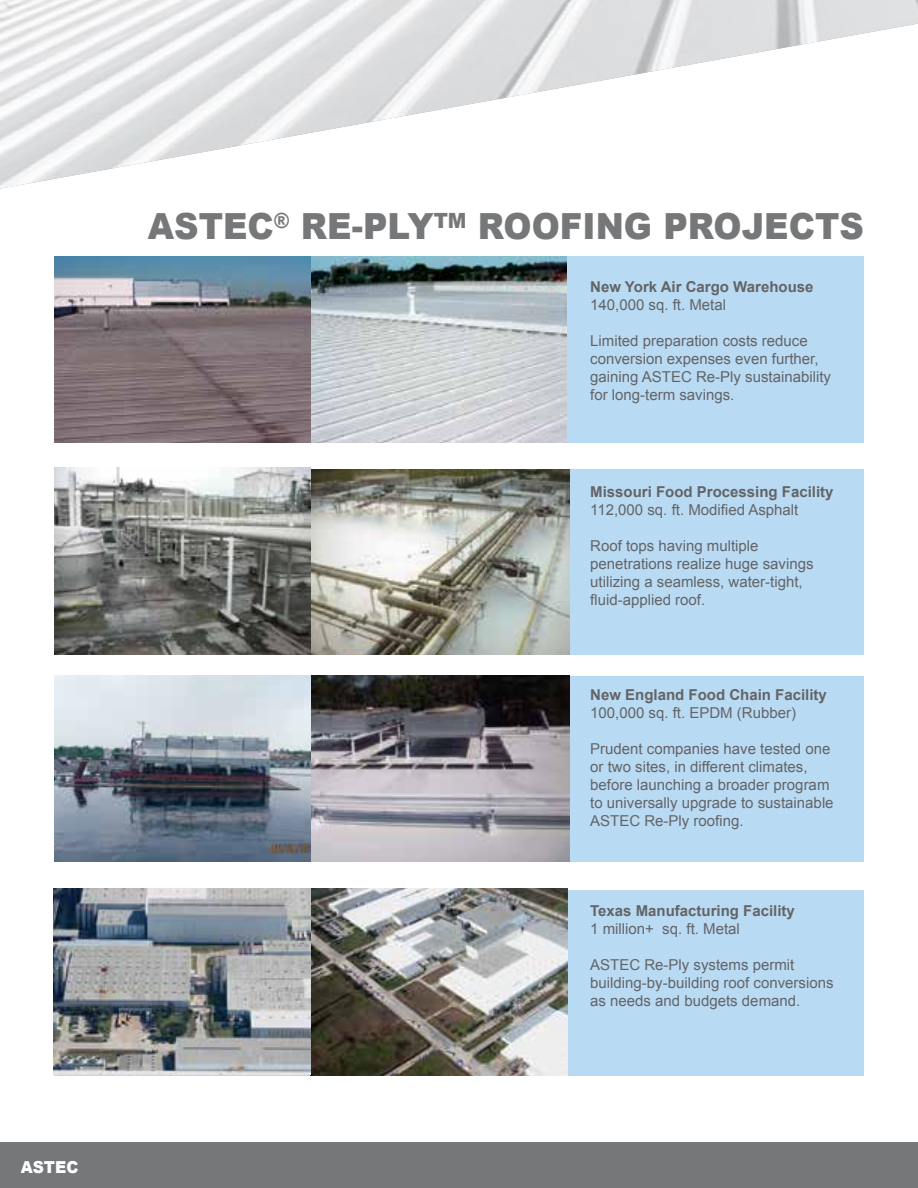
<style>
.page{position:relative;width:918px;height:1188px;background:#fff}
.page>*{position:absolute;margin:0;border:0;box-sizing:border-box;transform-origin:0 0}
.t1{font:900 36px "Arial";color:#757779;scale:.94 1}
.t2{font:900 16.5px "Arial";color:#fff;scale:.94 1}
.t3{font:15px/18px "Arial";color:#636466}
.t4{font:700 15px "Arial";color:#636466}
</style>
<div class="page">
<img style="left:0;top:0;width:918px;height:189px">
<div style="left:54px;top:256px;width:810px;height:187px;background:#b9daf3"></div>
<div style="left:54px;top:469px;width:810px;height:185px;background:#b9daf3"></div>
<div style="left:54px;top:676px;width:810px;height:186px;background:#b9daf3"></div>
<div style="left:54px;top:890px;width:810px;height:186px;background:#b9daf3"></div>
<img style="left:54px;top:256px;width:513px;height:187px">
<img style="left:54px;top:468px;width:515px;height:186px">
<img style="left:54px;top:675px;width:515px;height:187px">
<img style="left:53px;top:889px;width:515px;height:187px">
<div style="left:0;top:1143px;width:918px;height:45px;background:#757779"></div>
<p class="t2" style="left:21px;top:1155px;width:63px">ASTEC</p>
<h1 class="t1" style="left:148px;top:201px;width:763px">ASTEC<sup>®</sup> RE-PLY<sup>TM</sup> ROOFING PROJECTS</h1>
<p class="t4" style="left:590px;top:276px;width:225px">New York Air Cargo Warehouse</p>
<p class="t3" style="left:590px;top:296px;width:137px">140,000 sq. ft. Metal</p>
<p class="t3" style="left:590px;top:332px;width:242px">Limited preparation costs reduce conversion expenses even further, gaining ASTEC Re-Ply sustainability for long-term savings.</p>
<p class="t4" style="left:590px;top:482px;width:245px">Missouri Food Processing Facility</p>
<p class="t3" style="left:590px;top:501px;width:210px">112,000 sq. ft. Modified Asphalt</p>
<p class="t3" style="left:590px;top:537px;width:225px">Roof tops having multiple penetrations realize huge savings utilizing a seamless, water-tight, fluid-applied roof.</p>
<p class="t4" style="left:590px;top:685px;width:238px">New England Food Chain Facility</p>
<p class="t3" style="left:590px;top:704px;width:207px">100,000 sq. ft. EPDM (Rubber)</p>
<p class="t3" style="left:590px;top:740px;width:245px">Prudent companies have tested one or two sites, in different climates, before launching a broader program to universally upgrade to sustainable ASTEC Re-Ply roofing.</p>
<p class="t4" style="left:590px;top:901px;width:206px">Texas Manufacturing Facility</p>
<p class="t3" style="left:590px;top:920px;width:151px">1 million+ sq. ft. Metal</p>
<p class="t3" style="left:590px;top:956px;width:245px">ASTEC Re-Ply systems permit building-by-building roof conversions as needs and budgets demand.</p>
</div>
